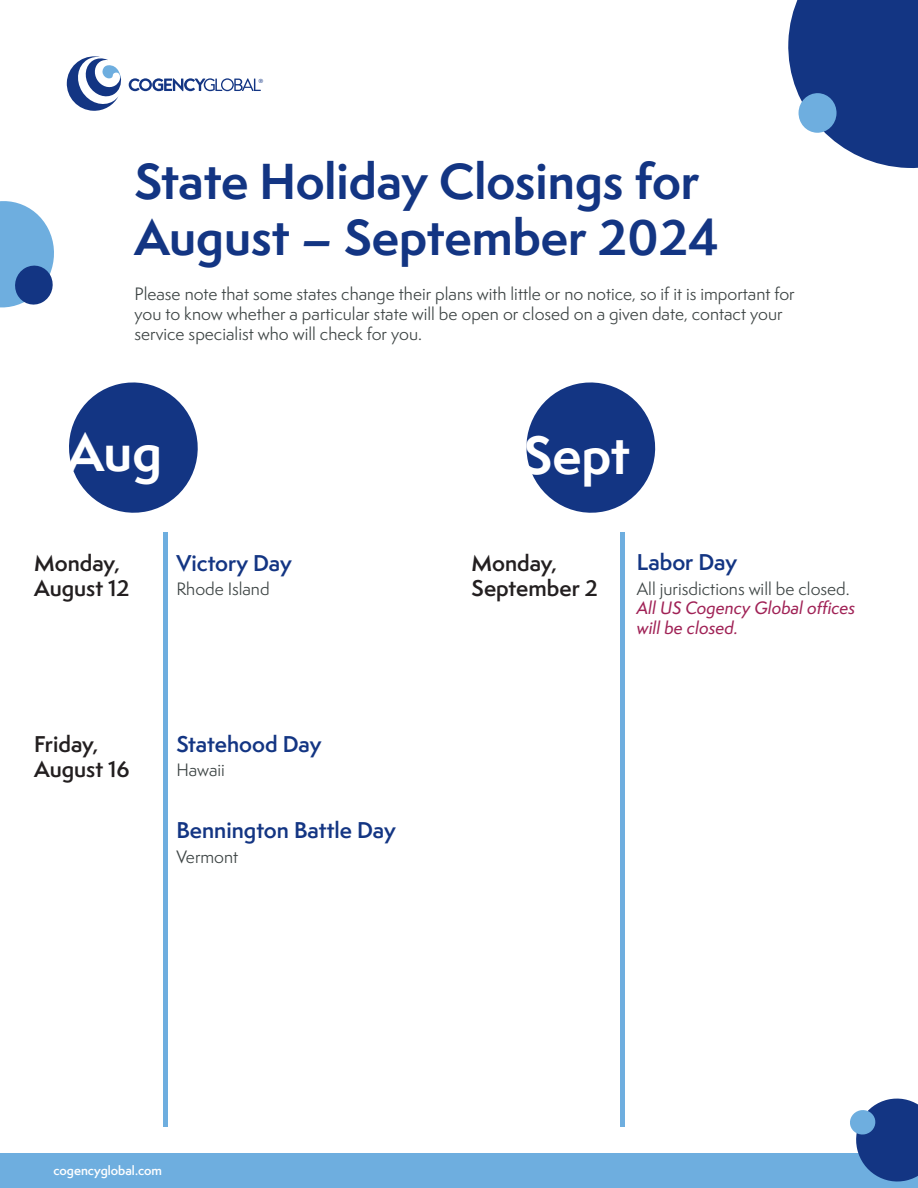
<style>
.page{position:relative;width:918px;height:1188px;background:#fff}
.page>*{position:absolute;margin:0;border:0;box-sizing:border-box;transform-origin:0 0}
.t1{font:700 49.5px "Semplicita Pro";color:#fff}
.t2{font:700 46.5px/55.8px "Semplicita Pro";color:#133583}
.t3{font:600 21px "Semplicita Pro";color:#133583}
.t4{font:600 21px "Semplicita Pro";color:#231f20}
.t5{font:16.5px/19.8px "Semplicita Pro";color:#3d4444}
.t6{font:16.5px/19.8px "Semplicita Pro Med It";color:#a02256}
.t7{font:600 12px "Semplicita Pro";color:#fff}
.t8{font:5.85px "Brandon Grotesque";color:#133583}
.s1{font-family:"Semplicita Pro";color:#3d4444}
</style>
<div class="page">
<svg style="left:129px;top:78px;width:132px;height:13px"></svg>
<svg style="left:66px;top:56px;width:55px;height:55px"></svg>
<svg style="left:69px;top:382px;width:129px;height:131px"></svg>
<svg style="left:526px;top:382px;width:130px;height:131px"></svg>
<hr style="left:163px;top:532px;width:4px;height:595px;background:#6eaedf">
<div style="left:620px;top:532px;width:5px;height:595px;background:#6eaedf"></div>
<div style="left:0;top:1153px;width:918px;height:35px;background:#6eaedf"></div>
<svg style="left:0;top:201px;width:54px;height:107px;background:#72a2d1"></svg>
<svg style="left:788px;top:0;width:130px;height:168px"></svg>
<div style="left:798px;top:93px;width:39px;height:40px;background:#6eaedf;border-radius:50%"></div>
<svg style="left:850px;top:1098px;width:68px;height:84px"></svg>
<p class="t8" style="left:258px;top:77px;width:6px">®</p>
<p class="t2" style="left:135px;top:153px;width:586px">State Holiday Closings for<br>August – September 2024</p>
<p class="t5" style="left:135px;top:284px;width:662px">Please note that some states change their plans with little or no notice, so if it is important for you to know whether a particular state will be open or closed on a given date, contact your service specialist who will check for you.</p>
<p class="t1" style="left:67px;top:415px;width:97px">Aug</p>
<p class="t1" style="left:523px;top:418px;width:109px">Sept</p>
<p class="t4" style="left:34px;top:547px;width:87px">Monday,</p>
<p class="t4" style="left:34px;top:573px;width:97px">August 12</p>
<p class="t3" style="left:176px;top:547px;width:117px">Victory Day</p>
<p class="t5" style="left:176px;top:579px;width:95px">Rhode Island</p>
<p class="t4" style="left:34px;top:728px;width:66px">Friday,</p>
<p class="t4" style="left:34px;top:754px;width:97px">August 16</p>
<p class="t3" style="left:176px;top:728px;width:146px">Statehood Day</p>
<p class="t5" style="left:176px;top:760px;width:50px">Hawaii</p>
<p class="t3" style="left:176px;top:815px;width:221px">Bennington Battle Day</p>
<p class="t5" style="left:176px;top:847px;width:63px">Vermont</p>
<p class="t4" style="left:472px;top:548px;width:87px">Monday,</p>
<p class="t4" style="left:472px;top:573px;width:128px">September 2</p>
<p class="t3" style="left:637px;top:547px;width:102px">Labor Day</p>
<p class="t6" style="left:637px;top:578px;width:220px"><span class="s1">All jurisdictions will be closed.<br></span>All US Cogency Global offices will be closed.</p>
<p class="t7" style="left:53px;top:1162px;width:110px">cogencyglobal.com</p>
</div>
